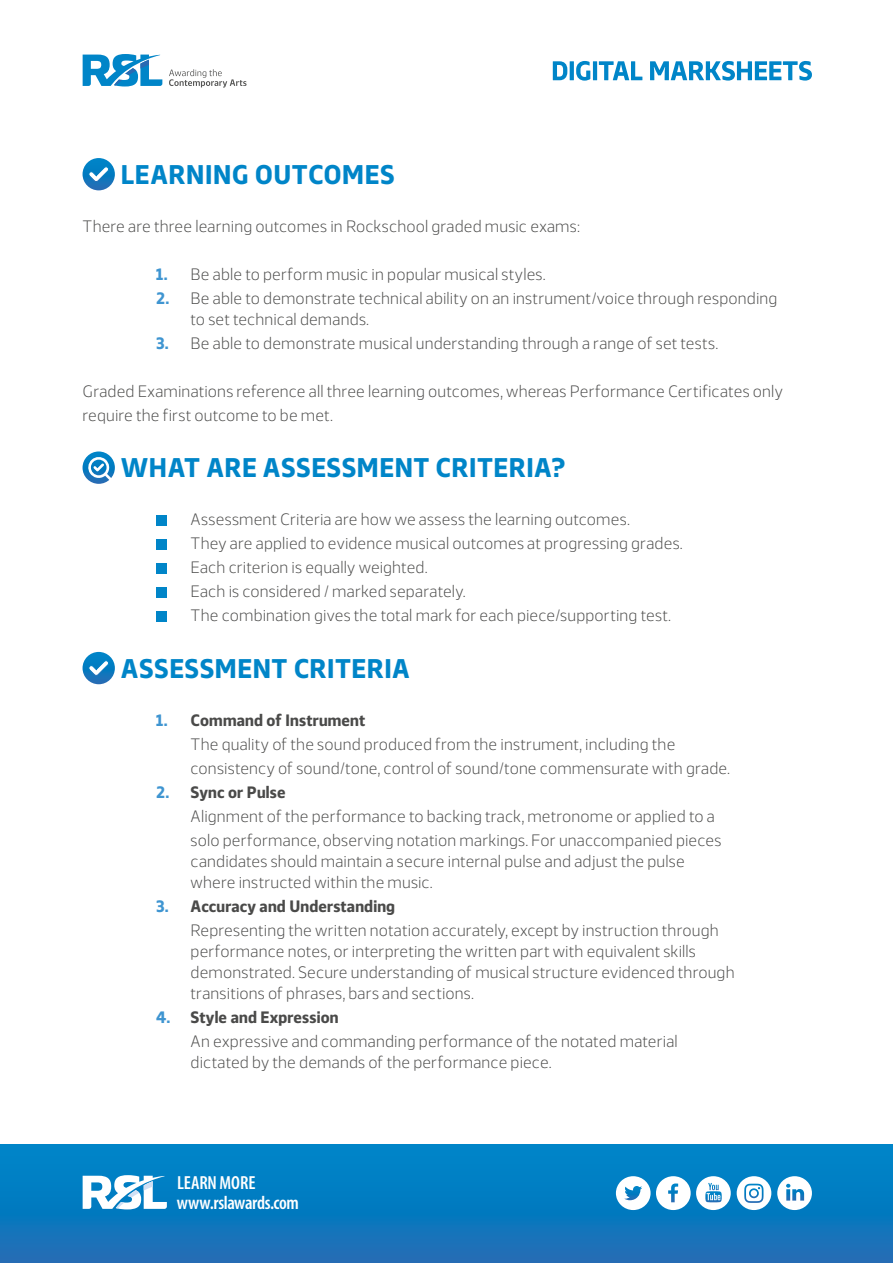
<style>
.page{position:relative;width:893px;height:1263px;background:#fff}
.page>*{position:absolute;margin:0;border:0;box-sizing:border-box;transform-origin:0 0}
.t1{font:700 27px "Webnar";letter-spacing:.02em;color:#0085c8}
.t2{font:600 condensed 19.05px/19.5px "Myriad Pro";letter-spacing:-.01em;color:#fff}
.t3{font:300 16.5px/24px "Webnar";letter-spacing:.005em;color:#4a4a49}
.s1{font-weight:700;color:#3f95d1}
.s2{font-weight:700}
</style>
<div class="page">
<div style="left:0;top:1145px;width:893px;height:118px;background:linear-gradient(to bottom,#0087ca,#1e6eb5)"></div>
<svg style="left:83px;top:1175px;width:84px;height:34px"></svg>
<div style="left:737px;top:1176px;width:34px;height:34px;background:#fff;border-radius:50%"></div>
<div style="left:777px;top:1176px;width:35px;height:34px;background:#fff;border-radius:50%"></div>
<svg style="left:786px;top:1184px;width:18px;height:16px"></svg>
<div style="left:616px;top:1176px;width:35px;height:34px;background:#fff;border-radius:50%"></div>
<div style="left:656px;top:1176px;width:35px;height:34px;background:#fff;border-radius:50%"></div>
<div style="left:696px;top:1176px;width:35px;height:34px;background:#fff;border-radius:50%"></div>
<svg style="left:624px;top:1186px;width:18px;height:14px"></svg>
<svg style="left:668px;top:1183px;width:10px;height:19px"></svg>
<svg style="left:705px;top:1183px;width:17px;height:19px"></svg>
<svg style="left:744px;top:1184px;width:19px;height:19px"></svg>
<svg style="left:553px;top:61px;width:89px;height:20px"></svg>
<svg style="left:650px;top:61px;width:162px;height:20px"></svg>
<svg style="left:83px;top:54px;width:79px;height:32px"></svg>
<svg style="left:169px;top:69px;width:78px;height:19px"></svg>
<svg style="left:83px;top:158px;width:32px;height:32px"></svg>
<svg style="left:88px;top:166px;width:21px;height:16px"></svg>
<svg style="left:83px;top:451px;width:32px;height:33px"></svg>
<svg style="left:87px;top:456px;width:27px;height:27px"></svg>
<div style="left:156px;top:515px;width:11px;height:10px;background:#0085c8"></div>
<div style="left:156px;top:539px;width:11px;height:10px;background:#0085c8"></div>
<div style="left:156px;top:563px;width:11px;height:10px;background:#0085c8"></div>
<div style="left:156px;top:587px;width:11px;height:10px;background:#0085c8"></div>
<div style="left:156px;top:611px;width:11px;height:10px;background:#0085c8"></div>
<svg style="left:83px;top:652px;width:32px;height:32px"></svg>
<svg style="left:88px;top:659px;width:21px;height:17px"></svg>
<h1 class="t1" style="left:121px;top:153px;width:275px">LEARNING OUTCOMES</h1>
<p class="t3" style="left:83px;top:213px;width:499px">There are three learning outcomes in Rockschool graded music exams:</p>
<p class="t3" style="left:156px;top:261px;width:391px"><span class="s1">1.</span> Be able to perform music in popular musical styles.</p>
<p class="t3" style="left:191px;top:287px;width:588px;line-height:21px;text-indent:-34px"><span class="s1">2.</span> Be able to demonstrate technical ability on an instrument/voice through responding to set technical demands.</p>
<p class="t3" style="left:156px;top:330px;width:564px"><span class="s1">3.</span> Be able to demonstrate musical understanding through a range of set tests.</p>
<p class="t3" style="left:83px;top:378px;width:702px">Graded Examinations reference all three learning outcomes, whereas Performance Certificates only require the first outcome to be met.</p>
<h1 class="t1" style="left:121px;top:447px;width:446px">WHAT ARE ASSESSMENT CRITERIA?</h1>
<p class="t3" style="left:191px;top:506px;width:494px">Assessment Criteria are how we assess the learning outcomes.<br>They are applied to evidence musical outcomes at progressing grades.<br>Each criterion is equally weighted.<br>Each is considered / marked separately.<br>The combination gives the total mark for each piece/supporting test.</p>
<h1 class="t1" style="left:121px;top:647px;width:291px">ASSESSMENT CRITERIA</h1>
<p class="t3" style="left:191px;top:707px;width:541px;text-indent:-35px"><span class="s1">1.</span> <span class="s2">Command of Instrument<br></span>The quality of the sound produced from the instrument, including the consistency of sound/tone, control of sound/tone commensurate with grade.</p>
<p class="t3" style="left:191px;top:779px;width:532px;text-indent:-34px"><span class="s1">2.</span> <span class="s2">Sync or Pulse<br></span>Alignment of the performance to backing track, metronome or applied to a solo performance, observing notation markings. For unaccompanied pieces</p>
<p class="t3" style="left:191px;top:849px;width:496px;line-height:21px">candidates should maintain a secure internal pulse and adjust the pulse where instructed within the music.</p>
<p class="t3" style="left:191px;top:893px;width:530px;text-indent:-35px"><span class="s1">3.</span> <span class="s2">Accuracy and Understanding<br></span>Representing the written notation accurately, except by instruction through</p>
<p class="t3" style="left:191px;top:939px;width:546px;line-height:21px">performance notes, or interpreting the written part with equivalent skills demonstrated. Secure understanding of musical structure evidenced through transitions of phrases, bars and sections.</p>
<p class="t3" style="left:191px;top:1004px;width:489px;text-indent:-35px"><span class="s1">4.</span> <span class="s2">Style and Expression<br></span>An expressive and commanding performance of the notated material</p>
<p class="t3" style="left:191px;top:1049px;width:362px">dictated by the demands of the performance piece.</p>
<p class="t2" style="left:177px;top:1174px;width:123px">LEARN MORE www.rslawards.com</p>
</div>
